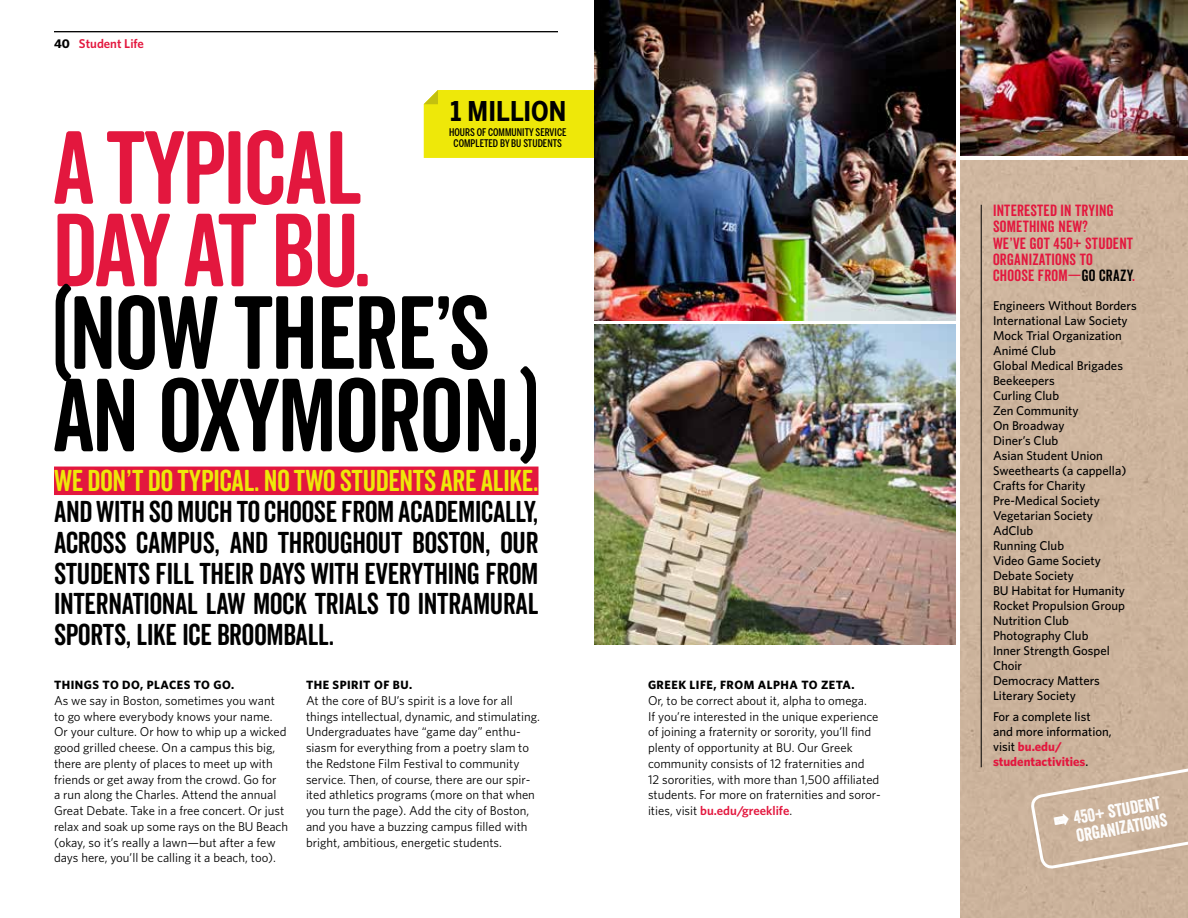
<style>
.page{position:relative;width:1188px;height:918px;background:#fff}
.page>*{position:absolute;margin:0;border:0;box-sizing:border-box;transform-origin:0 0}
.t1{font:100.5px/82.5px "Veneer Clean Soft";letter-spacing:-.015em;color:#000}
.t2{font:100.5px/82.5px "Veneer Clean Soft";letter-spacing:-.02em;color:#e3173e}
.t3{font:29.25px/30.8px "Veneer Clean Soft";letter-spacing:-.01em;color:#000;text-align:justify}
.t4{font:29.25px "Veneer Clean Soft";letter-spacing:-.01em;color:#eee809}
.t5{font:700 27px "Benton Sans Condensed";color:#000}
.t6{font:18px/18px "Veneer";color:#fff;text-align:right}
.t7{font:15.75px/16.2px "Veneer Clean";letter-spacing:.015em;color:#e3173e}
.t8{font:12.75px/15.8px "Whitney";color:#000}
.t9{font:500 12.75px/15px "Whitney";color:#000}
.t10{font:600 12.75px "Whitney";color:#e3173e}
.t11{font:700 12px "Whitney";letter-spacing:.04em;color:#000}
.t12{font:500 10.5px/10.5px "Benton Sans Compressed";letter-spacing:.005em;color:#000;text-align:center}
.s1{font-weight:700;color:#000}
.s2{font-weight:600;color:#e3173e}
.s3{color:#000}
.s4{font-weight:700;color:#e3173e}
.s5{font-family:"Veneer Extras";font-size:29.25px}
</style>
<div class="page">
<img style="left:594px;top:325px;width:362px;height:320px">
<img style="left:960px;top:0;width:228px;height:156px">
<img style="left:594px;top:0;width:361px;height:320px">
<hr style="left:54px;top:31px;width:504px;height:1px;background:#000">
<div style="left:424px;top:90px;width:170px;height:68px;background:#eee809"></div>
<div style="left:960px;top:160px;width:228px;height:758px;background:#cdb49d"></div>
<div style="left:54px;top:467px;width:484px;height:28px;background:#e3173e"></div>
<hr style="left:981px;top:205px;width:1px;height:562px;background:#000">
<svg style="left:1031px;top:768px;width:157px;height:125px;background:#cdb6a0"></svg>
<p class="t10" style="left:54px;top:35px;width:92px"><span class="s1">40</span> Student Life</p>
<h3 class="t5" style="left:451px;top:94px;width:117px">1 MILLION</h3>
<p class="t12" style="left:449px;top:127px;width:119px">HOURS OF COMMUNITY SERVICE<br>COMPLETED BY BU STUDENTS</p>
<h1 class="t2" style="left:52px;top:126px;width:321px">A TyPICAL<br>DAY AT BU.</h1>
<h1 class="t1" style="left:52px;top:291px;width:488px">(NOW THERE’S<br>AN OXYMORON.)</h1>
<h2 class="t4" style="left:54px;top:463px;width:486px">WE DON’T DO TYPICAL. NO TWO STUDENTS ARE ALIKE.</h2>
<h2 class="t3" style="left:54px;top:496px;width:486px">AND WITH SO MUCH TO CHOOSE FROM ACADEMICALLY, ACROSS CAMPUS, AND THROUGHOUT BOSTON, OUR STUDENTS FILL THEIR DAYS WITH EVERYTHING FROM INTERNATIONAL LAW MOCK TRIALS TO INTRAMURAL SPORTS, LIKE ICE BROOMBALL.</h2>
<p class="t11" style="left:54px;top:677px;width:182px">THINGS TO DO, PLACES TO GO.</p>
<p class="t8" style="left:54px;top:692px;width:236px">As we say in Boston, sometimes you want to go where everybody knows your name.<br>Or your culture. Or how to whip up a wicked good grilled cheese. On a campus this big, there are plenty of places to meet up with friends or get away from the crowd. Go for<br>a run along the Charles. Attend the annual Great Debate. Take in a free concert. Or just relax and soak up some rays on the BU Beach (okay, so it’s really a lawn—but after a few days here, you’ll be calling it a beach, too).</p>
<p class="t11" style="left:306px;top:677px;width:108px">THE SPIRIT OF BU.</p>
<p class="t8" style="left:306px;top:692px;width:235px">At the core of BU’s spirit is a love for all things intellectual, dynamic, and stimulating.<br>Undergraduates have “game day” enthu&shy;siasm for everything from a poetry slam to the Redstone Film Festival to community service. Then, of course, there are our spir&shy;ited athletics programs (more on that when you turn the page). Add the city of Boston, and you have a buzzing campus filled with bright, ambitious, energetic students.</p>
<p class="t11" style="left:648px;top:677px;width:208px">GREEK LIFE, FROM ALPHA TO ZETA.</p>
<p class="t8" style="left:648px;top:692px;width:234px">Or, to be correct about it, alpha to omega.<br>If you’re interested in the unique experience of joining a fraternity or sorority, you’ll find plenty of opportunity at BU. Our Greek community consists of 12 fraternities and<br>12 sororities, with more than 1,500 affiliated students. For more on fraternities and soror&shy;ities, visit <span class="s2">bu.edu/greeklife</span>.</p>
<p class="t7" style="left:993px;top:202px;width:143px">INTERESTED IN TRYING<br>SOMETHING NEW?<br>WE’VE GOT 450+ STUDENT<br>ORGANIZATIONS TO<br>CHOOSE FROM—<span class="s3">GO CRAZY</span>.</p>
<p class="t9" style="left:993px;top:298px;width:145px">Engineers Without Borders<br>International Law Society<br>Mock Trial Organization<br>Animé Club<br>Global Medical Brigades<br>Beekeepers<br>Curling Club<br>Zen Community<br>On Broadway<br>Diner’s Club<br>Asian Student Union<br>Sweethearts (a cappella)<br>Crafts for Charity<br>Pre-Medical Society<br>Vegetarian Society<br>AdClub<br>Running Club<br>Video Game Society<br>Debate Society<br>BU Habitat for Humanity<br>Rocket Propulsion Group<br>Nutrition Club<br>Photography Club<br>Inner Strength Gospel<br>Choir<br>Democracy Matters<br>Literary Society</p>
<p class="t9" style="left:993px;top:709px;width:120px">For a complete list and more information, visit <span class="s4">bu.edu/ studentactivities</span>.</p>
<h3 class="t6" style="left:1051px;top:813px;width:114px;rotate:-10deg"><span class="s5">3</span> 450+ student organizations</h3>
</div>
